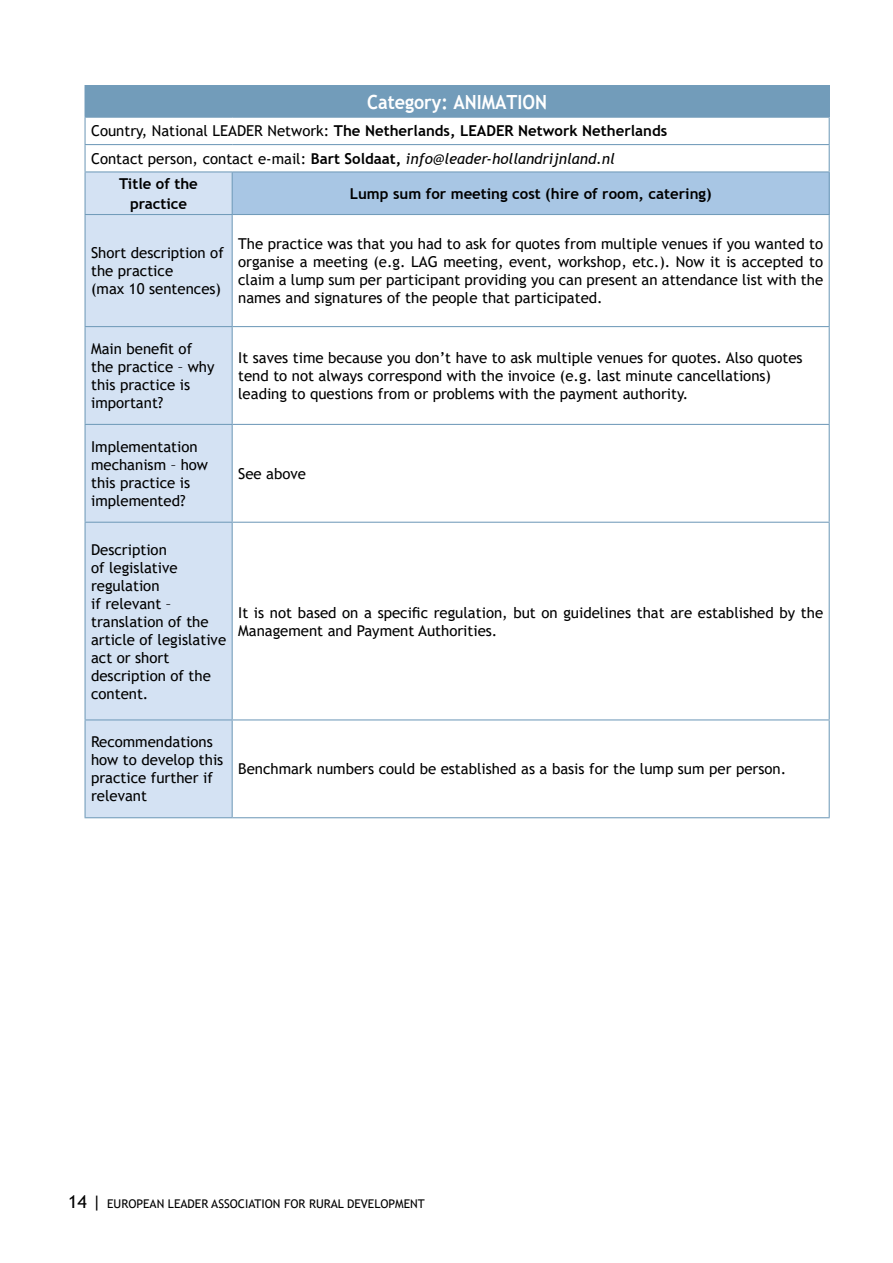
<style>
.page{position:relative;width:893px;height:1263px;background:#fff}
.page>*{position:absolute;margin:0;border:0;box-sizing:border-box;transform-origin:0 0}
.t1{font:700 19.5px "Trebuchet MS";color:#fff;scale:.92 1}
.t2{font:15px/18px "Trebuchet MS";color:#000}
.t3{font:700 15px/19.5px "Trebuchet MS";color:#000;text-align:center}
.t4{font:12px "Trebuchet MS";color:#000}
.s1{font-weight:700}
.s2{font-style:italic}
.s3{font-size:18px}
</style>
<div class="page">
<div style="left:85px;top:86px;width:744px;height:31px;background:#729cba"></div>
<div style="left:86px;top:172px;width:146px;height:645px;background:#d4e2f3"></div>
<div style="left:232px;top:172px;width:597px;height:42px;background:#a8c6e4"></div>
<hr style="left:85px;top:85px;width:147px;height:1px;background:#729cba">
<hr style="left:232px;top:85px;width:598px;height:1px;background:#729cba">
<hr style="left:829px;top:86px;width:1px;height:31px;background:#729cba">
<hr style="left:85px;top:117px;width:147px;height:1px;background:#729cba">
<hr style="left:232px;top:117px;width:598px;height:1px;background:#729cba">
<hr style="left:85px;top:144px;width:147px;height:1px;background:#729cba">
<svg style="left:85px;top:118px;width:1px;height:53px"></svg>
<hr style="left:232px;top:144px;width:598px;height:1px;background:#729cba">
<svg style="left:829px;top:118px;width:1px;height:53px"></svg>
<hr style="left:85px;top:171px;width:147px;height:1px;background:#729cba">
<hr style="left:85px;top:172px;width:1px;height:42px;background:#729cba">
<hr style="left:232px;top:171px;width:598px;height:1px;background:#729cba">
<hr style="left:232px;top:172px;width:1px;height:42px;background:#729cba">
<hr style="left:829px;top:172px;width:1px;height:42px;background:#729cba">
<hr style="left:85px;top:214px;width:147px;height:1px;background:#729cba">
<hr style="left:85px;top:215px;width:1px;height:111px;background:#729cba">
<hr style="left:232px;top:214px;width:598px;height:1px;background:#729cba">
<hr style="left:232px;top:215px;width:1px;height:111px;background:#729cba">
<hr style="left:829px;top:215px;width:1px;height:111px;background:#729cba">
<hr style="left:85px;top:326px;width:147px;height:1px;background:#729cba">
<hr style="left:85px;top:327px;width:1px;height:97px;background:#729cba">
<hr style="left:232px;top:326px;width:598px;height:1px;background:#729cba">
<hr style="left:232px;top:327px;width:1px;height:97px;background:#729cba">
<hr style="left:829px;top:327px;width:1px;height:97px;background:#729cba">
<hr style="left:85px;top:424px;width:147px;height:1px;background:#729cba">
<hr style="left:85px;top:425px;width:1px;height:97px;background:#729cba">
<hr style="left:232px;top:424px;width:598px;height:1px;background:#729cba">
<hr style="left:232px;top:425px;width:1px;height:97px;background:#729cba">
<hr style="left:829px;top:425px;width:1px;height:97px;background:#729cba">
<hr style="left:85px;top:522px;width:147px;height:1px;background:#729cba">
<hr style="left:85px;top:523px;width:1px;height:196px;background:#729cba">
<hr style="left:232px;top:522px;width:598px;height:1px;background:#729cba">
<hr style="left:232px;top:523px;width:1px;height:196px;background:#729cba">
<hr style="left:829px;top:523px;width:1px;height:196px;background:#729cba">
<hr style="left:85px;top:719px;width:147px;height:1px;background:#729cba">
<hr style="left:85px;top:720px;width:1px;height:97px;background:#729cba">
<hr style="left:232px;top:719px;width:598px;height:1px;background:#729cba">
<hr style="left:232px;top:720px;width:1px;height:97px;background:#729cba">
<hr style="left:829px;top:720px;width:1px;height:97px;background:#729cba">
<hr style="left:85px;top:817px;width:147px;height:1px;background:#729cba">
<hr style="left:232px;top:817px;width:598px;height:1px;background:#729cba">
<h1 class="t1" style="left:367px;top:89px;width:197px">Category: ANIMATION</h1>
<p class="t2" style="left:91px;top:117px;width:578px;line-height:27.3px">Country, National LEADER Network: <span class="s1">The Netherlands, LEADER Network Netherlands<br></span>Contact person, contact e-mail: <span class="s1">Bart Soldaat,</span> <span class="s2">info@leader-hollandrijnland.nl</span></p>
<p class="t3" style="left:119px;top:174px;width:80px">Title of the practice</p>
<p class="t3" style="left:350px;top:184px;width:363px">Lump sum for meeting cost (hire of room, catering)</p>
<p class="t2" style="left:91px;top:244px;width:134px">Short description of the practice<br>(max 10 sentences)</p>
<p class="t2" style="left:238px;top:235px;width:586px;text-align:justify">The practice was that you had to ask for quotes from multiple venues if you wanted to organise a meeting (e.g. LAG meeting, event, workshop, etc.). Now it is accepted to claim a lump sum per participant providing you can present an attendance list with the names and signatures of the people that participated.</p>
<p class="t2" style="left:91px;top:340px;width:125px">Main benefit of the practice – why this practice is important?</p>
<p class="t2" style="left:238px;top:349px;width:566px">It saves time because you don’t have to ask multiple venues for quotes. Also quotes tend to not always correspond with the invoice (e.g. last minute cancellations) leading to questions from or problems with the payment authority.</p>
<p class="t2" style="left:91px;top:437px;width:119px">Implementation mechanism – how this practice is implemented?</p>
<p class="t2" style="left:238px;top:464px;width:69px">See above</p>
<p class="t2" style="left:91px;top:540px;width:137px">Description<br>of legislative regulation<br>if relevant – translation of the article of legislative act or short description of the content.</p>
<p class="t2" style="left:238px;top:603px;width:586px">It is not based on a specific regulation, but on guidelines that are established by the<br>Management and Payment Authorities.</p>
<p class="t2" style="left:91px;top:733px;width:134px">Recommendations how to develop this practice further if relevant</p>
<p class="t2" style="left:238px;top:760px;width:549px">Benchmark numbers could be established as a basis for the lump sum per person.</p>
<p class="t4" style="left:68px;top:1196px;width:358px"><span class="s3">14 |</span> EUROPEAN LEADER ASSOCIATION FOR RURAL DEVELOPMENT</p>
</div>
